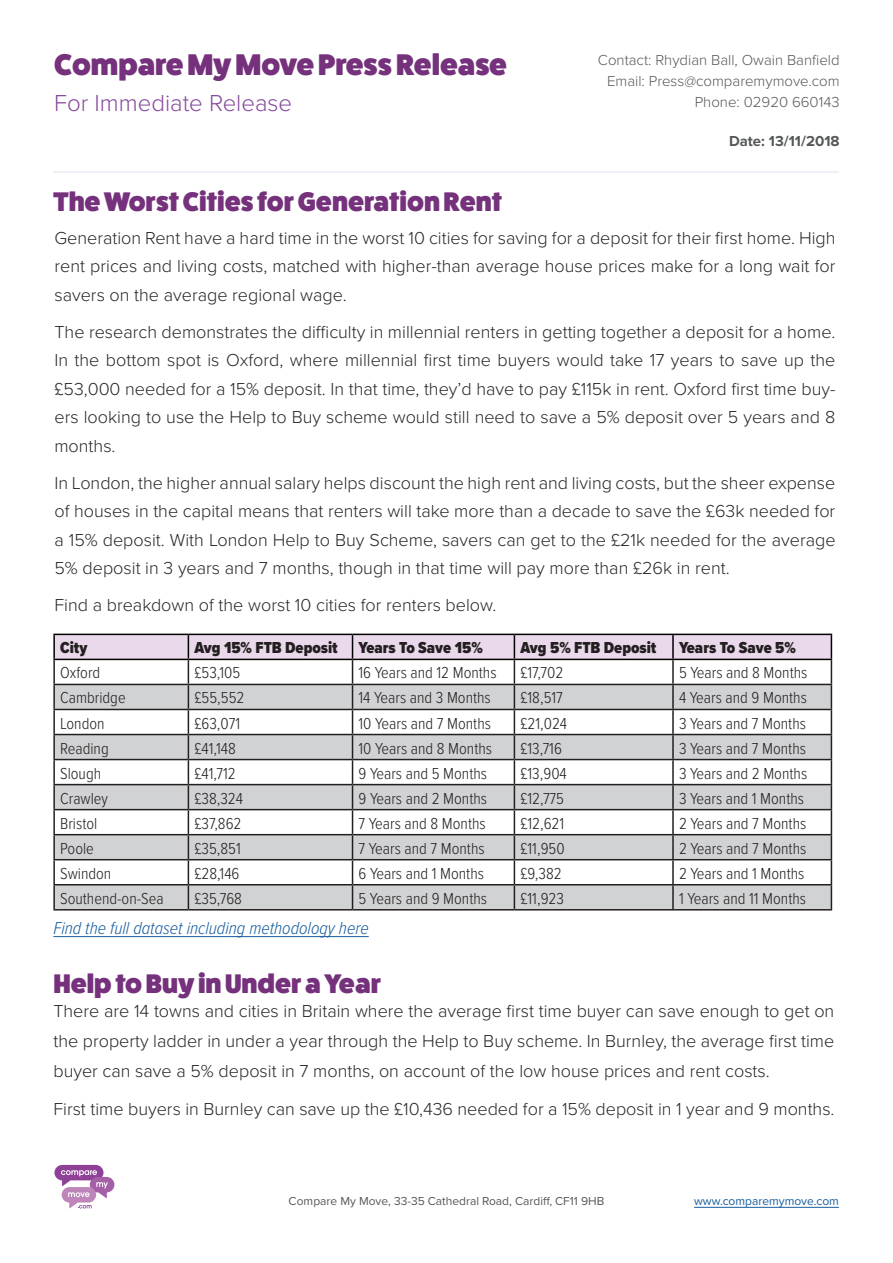
<style>
.page{position:relative;width:893px;height:1263px;background:#fff}
.page>*{position:absolute;margin:0;border:0;box-sizing:border-box;transform-origin:0 0}
.t1{font:800 30px "Fat Frank";color:#75317c}
.t2{font:800 27px "Fat Frank";color:#75317c}
.t3{font:300 24px "Proxima Nova";color:#874b9d}
.t4{font:300 18px/28.5px "Proxima Nova";color:#262626;text-align:justify}
.t5{font:italic 300 18px "Proxima Nova Cond";color:#175d9e}
.t6{font:300 16.5px "Proxima Nova Cond";color:#231f20}
.t7{font:900 16.5px "Proxima Nova Cond";color:#231f20}
.t8{font:300 15px "Proxima Nova";color:#555859}
.t9{font:700 15px "Proxima Nova";color:#555859}
.t10{font:12px "Proxima Nova";color:#555859}
.t11{font:12px "Proxima Nova";color:#175d9e}
</style>
<div class="page">
<hr style="left:54px;top:171px;width:785px;height:1px;background:#874e9c">
<svg style="left:54px;top:1165px;width:60px;height:43px"></svg>
<hr style="left:694px;top:1207px;width:145px;height:1px;background:#175d9e">
<hr style="left:53px;top:936px;width:316px;height:1px;background:#175d9e">
<hr style="left:53px;top:660px;width:2px;height:24px;background:#231f20">
<hr style="left:53px;top:684px;width:135px;height:1px;background:#231f20">
<hr style="left:53px;top:685px;width:2px;height:24px;background:#231f20">
<hr style="left:53px;top:709px;width:135px;height:1px;background:#231f20">
<hr style="left:53px;top:710px;width:2px;height:24px;background:#231f20">
<hr style="left:53px;top:734px;width:135px;height:1px;background:#231f20">
<hr style="left:53px;top:735px;width:2px;height:24px;background:#231f20">
<hr style="left:53px;top:759px;width:135px;height:1px;background:#231f20">
<hr style="left:53px;top:760px;width:2px;height:24px;background:#231f20">
<hr style="left:53px;top:784px;width:135px;height:1px;background:#231f20">
<hr style="left:53px;top:785px;width:2px;height:24px;background:#231f20">
<hr style="left:53px;top:809px;width:135px;height:1px;background:#231f20">
<hr style="left:53px;top:810px;width:2px;height:24px;background:#231f20">
<hr style="left:53px;top:834px;width:135px;height:1px;background:#231f20">
<hr style="left:53px;top:835px;width:2px;height:24px;background:#231f20">
<hr style="left:53px;top:859px;width:135px;height:1px;background:#231f20">
<hr style="left:53px;top:860px;width:2px;height:24px;background:#231f20">
<hr style="left:53px;top:884px;width:135px;height:1px;background:#231f20">
<hr style="left:53px;top:885px;width:2px;height:24px;background:#231f20">
<hr style="left:53px;top:909px;width:135px;height:1px;background:#231f20">
<hr style="left:188px;top:909px;width:165px;height:1px;background:#231f20">
<hr style="left:352px;top:909px;width:162px;height:1px;background:#231f20">
<hr style="left:514px;top:909px;width:159px;height:1px;background:#231f20">
<hr style="left:673px;top:909px;width:159px;height:1px;background:#231f20">
<hr style="left:53px;top:634px;width:135px;height:1px;background:#000">
<hr style="left:53px;top:635px;width:2px;height:24px;background:#000">
<svg style="left:54px;top:634px;width:778px;height:275px"></svg>
<hr style="left:53px;top:659px;width:135px;height:1px;background:#000">
<hr style="left:188px;top:659px;width:165px;height:1px;background:#000">
<hr style="left:352px;top:659px;width:162px;height:1px;background:#000">
<hr style="left:514px;top:659px;width:159px;height:1px;background:#000">
<hr style="left:673px;top:659px;width:159px;height:1px;background:#000">
<p class="t1" style="left:54px;top:48px;width:454px">Compare My Move Press Release</p>
<p class="t3" style="left:54px;top:85px;width:240px">For Immediate Release</p>
<p class="t8" style="left:598px;top:49px;width:243px">Contact: Rhydian Ball, Owain Banfield</p>
<p class="t8" style="left:607px;top:70px;width:234px">Email: Press@comparemymove.com</p>
<p class="t8" style="left:695px;top:91px;width:146px">Phone: 02920 660143</p>
<p class="t9" style="left:729px;top:130px;width:112px">Date: 13/11/2018</p>
<p class="t2" style="left:53px;top:186px;width:450px">The Worst Cities for Generation Rent</p>
<p class="t4" style="left:54px;top:222px;width:782px">Generation Rent have a hard time in the worst 10 cities for saving for a deposit for their first home. High rent prices and living costs, matched with higher-than average house prices make for a long wait for savers on the average regional wage.</p>
<p class="t4" style="left:54px;top:316px;width:782px">The research demonstrates the difficulty in millennial renters in getting together a deposit for a home.<br>In the bottom spot is Oxford, where millennial first time buyers would take 17 years to save up the £53,000 needed for a 15% deposit. In that time, they’d have to pay £115k in rent. Oxford first time buy&shy;ers looking to use the Help to Buy scheme would still need to save a 5% deposit over 5 years and 8 months.</p>
<p class="t4" style="left:54px;top:467px;width:783px">In London, the higher annual salary helps discount the high rent and living costs, but the sheer expense of houses in the capital means that renters will take more than a decade to save the £63k needed for a 15% deposit. With London Help to Buy Scheme, savers can get to the £21k needed for the average 5% deposit in 3 years and 7 months, though in that time will pay more than £26k in rent.</p>
<p class="t4" style="left:54px;top:590px;width:443px">Find a breakdown of the worst 10 cities for renters below.</p>
<p class="t7" style="left:60px;top:636px;width:29px">City</p>
<p class="t7" style="left:194px;top:636px;width:145px">Avg 15% FTB Deposit</p>
<p class="t7" style="left:358px;top:636px;width:126px">Years To Save 15%</p>
<p class="t7" style="left:520px;top:636px;width:137px">Avg 5% FTB Deposit</p>
<p class="t7" style="left:679px;top:636px;width:118px">Years To Save 5%</p>
<p class="t6" style="left:60px;top:661px;width:42px">Oxford</p>
<p class="t6" style="left:194px;top:661px;width:47px">£53,105</p>
<p class="t6" style="left:358px;top:661px;width:140px">16 Years and 12 Months</p>
<p class="t6" style="left:520px;top:661px;width:44px">£17,702</p>
<p class="t6" style="left:679px;top:661px;width:130px">5 Years and 8 Months</p>
<p class="t6" style="left:60px;top:686px;width:67px">Cambridge</p>
<p class="t6" style="left:194px;top:686px;width:52px">£55,552</p>
<p class="t6" style="left:358px;top:686px;width:134px">14 Years and 3 Months</p>
<p class="t6" style="left:520px;top:686px;width:44px">£18,517</p>
<p class="t6" style="left:679px;top:686px;width:129px">4 Years and 9 Months</p>
<p class="t6" style="left:60px;top:711px;width:46px">London</p>
<p class="t6" style="left:194px;top:711px;width:47px">£63,071</p>
<p class="t6" style="left:358px;top:711px;width:134px">10 Years and 7 Months</p>
<p class="t6" style="left:520px;top:711px;width:48px">£21,024</p>
<p class="t6" style="left:679px;top:711px;width:128px">3 Years and 7 Months</p>
<p class="t6" style="left:60px;top:736px;width:50px">Reading</p>
<p class="t6" style="left:194px;top:736px;width:43px">£41,148</p>
<p class="t6" style="left:358px;top:736px;width:135px">10 Years and 8 Months</p>
<p class="t6" style="left:520px;top:736px;width:43px">£13,716</p>
<p class="t6" style="left:679px;top:736px;width:128px">3 Years and 7 Months</p>
<p class="t6" style="left:60px;top:761px;width:43px">Slough</p>
<p class="t6" style="left:194px;top:761px;width:43px">£41,712</p>
<p class="t6" style="left:358px;top:761px;width:130px">9 Years and 5 Months</p>
<p class="t6" style="left:520px;top:761px;width:48px">£13,904</p>
<p class="t6" style="left:679px;top:761px;width:130px">3 Years and 2 Months</p>
<p class="t6" style="left:60px;top:786px;width:49px">Crawley</p>
<p class="t6" style="left:194px;top:786px;width:50px">£38,324</p>
<p class="t6" style="left:358px;top:786px;width:130px">9 Years and 2 Months</p>
<p class="t6" style="left:520px;top:786px;width:45px">£12,775</p>
<p class="t6" style="left:679px;top:786px;width:127px">3 Years and 1 Months</p>
<p class="t6" style="left:60px;top:811px;width:39px">Bristol</p>
<p class="t6" style="left:194px;top:811px;width:49px">£37,862</p>
<p class="t6" style="left:358px;top:811px;width:129px">7 Years and 8 Months</p>
<p class="t6" style="left:520px;top:811px;width:45px">£12,621</p>
<p class="t6" style="left:679px;top:811px;width:129px">2 Years and 7 Months</p>
<p class="t6" style="left:60px;top:836px;width:35px">Poole</p>
<p class="t6" style="left:194px;top:836px;width:48px">£35,851</p>
<p class="t6" style="left:358px;top:836px;width:128px">7 Years and 7 Months</p>
<p class="t6" style="left:520px;top:836px;width:46px">£11,950</p>
<p class="t6" style="left:679px;top:836px;width:129px">2 Years and 7 Months</p>
<p class="t6" style="left:60px;top:861px;width:53px">Swindon</p>
<p class="t6" style="left:194px;top:861px;width:47px">£28,146</p>
<p class="t6" style="left:358px;top:861px;width:127px">6 Years and 1 Months</p>
<p class="t6" style="left:520px;top:861px;width:43px">£9,382</p>
<p class="t6" style="left:679px;top:861px;width:127px">2 Years and 1 Months</p>
<p class="t6" style="left:60px;top:886px;width:105px">Southend-on-Sea</p>
<p class="t6" style="left:194px;top:886px;width:49px">£35,768</p>
<p class="t6" style="left:358px;top:886px;width:130px">5 Years and 9 Months</p>
<p class="t6" style="left:520px;top:886px;width:45px">£11,923</p>
<p class="t6" style="left:679px;top:886px;width:129px">1 Years and 11 Months</p>
<p class="t5" style="left:53px;top:914px;width:317px">Find the full dataset including methodology here</p>
<p class="t2" style="left:53px;top:969px;width:329px">Help to Buy in Under a Year</p>
<p class="t4" style="left:53px;top:995px;width:782px;line-height:30px">There are 14 towns and cities in Britain where the average first time buyer can save enough to get on the property ladder in under a year through the Help to Buy scheme. In Burnley, the average first time buyer can save a 5% deposit in 7 months, on account of the low house prices and rent costs.</p>
<p class="t4" style="left:53px;top:1094px;width:783px">First time buyers in Burnley can save up the £10,436 needed for a 15% deposit in 1 year and 9 months.</p>
<p class="t10" style="left:289px;top:1192px;width:317px">Compare My Move, 33-35 Cathedral Road, Cardiff, CF11 9HB</p>
<p class="t11" style="left:694px;top:1192px;width:146px">www.comparemymove.com</p>
</div>
